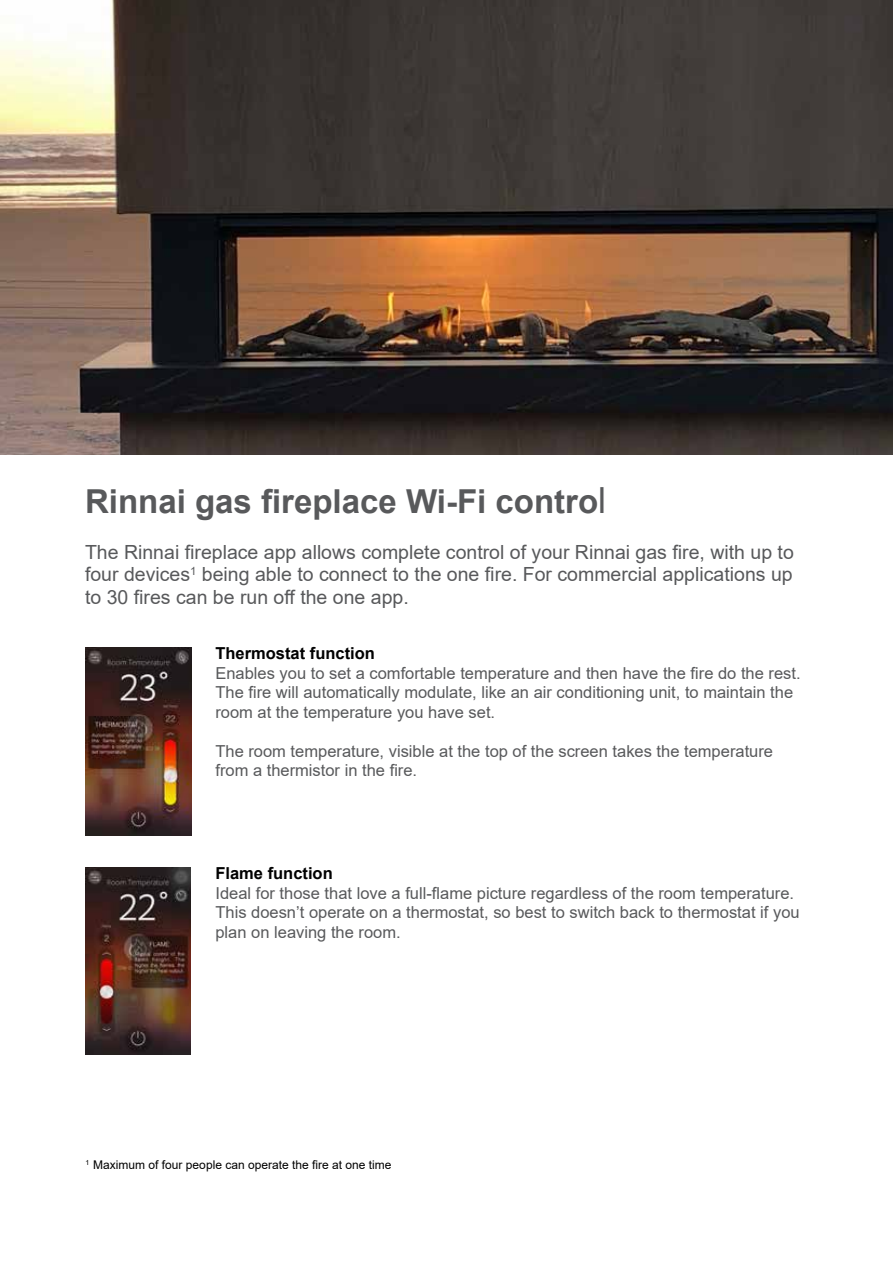
<style>
.page{position:relative;width:893px;height:1263px;background:#fff}
.page>*{position:absolute;margin:0;border:0;box-sizing:border-box;transform-origin:0 0}
.t1{font:700 33px "Arial";color:#58595b}
.t2{font:19.5px/22.5px "Arial";color:#58595b;text-align:justify}
.t3{font:16.5px/19.5px "Arial";color:#58595b}
.t4{font:700 16.5px "Arial";color:#000}
.t5{font:12px "Arial";color:#000}
.s1{font-weight:400;font-size:36px}
</style>
<div class="page">
<img style="left:0;top:0;width:893px;height:454px">
<img style="left:85px;top:647px;width:106px;height:189px">
<img style="left:85px;top:868px;width:106px;height:187px">
<h1 class="t1" style="left:85px;top:478px;width:523px">Rinnai gas fireplace Wi-Fi contro<span class="s1">l</span></h1>
<p class="t2" style="left:85px;top:541px;width:710px">The Rinnai fireplace app allows complete control of your Rinnai gas fire, with up to four devices<sup>1</sup> being able to connect to the one fire. For commercial applications up to 30 fires can be run off the one app.</p>
<p class="t4" style="left:215px;top:642px;width:161px">Thermostat function</p>
<p class="t3" style="left:215px;top:663px;width:587px">Enables you to set a comfortable temperature and then have the fire do the rest.<br>The fire will automatically modulate, like an air conditioning unit, to maintain the room at the temperature you have set.</p>
<p class="t3" style="left:215px;top:741px;width:559px">The room temperature, visible at the top of the screen takes the temperature from a thermistor in the fire.</p>
<p class="t4" style="left:215px;top:862px;width:119px">Flame function</p>
<p class="t3" style="left:215px;top:883px;width:586px">Ideal for those that love a full-flame picture regardless of the room temperature.<br>This doesn’t operate on a thermostat, so best to switch back to thermostat if you plan on leaving the room.</p>
<p class="t5" style="left:85px;top:1157px;width:307px"><sup>1</sup> Maximum of four people can operate the fire at one time</p>
</div>
